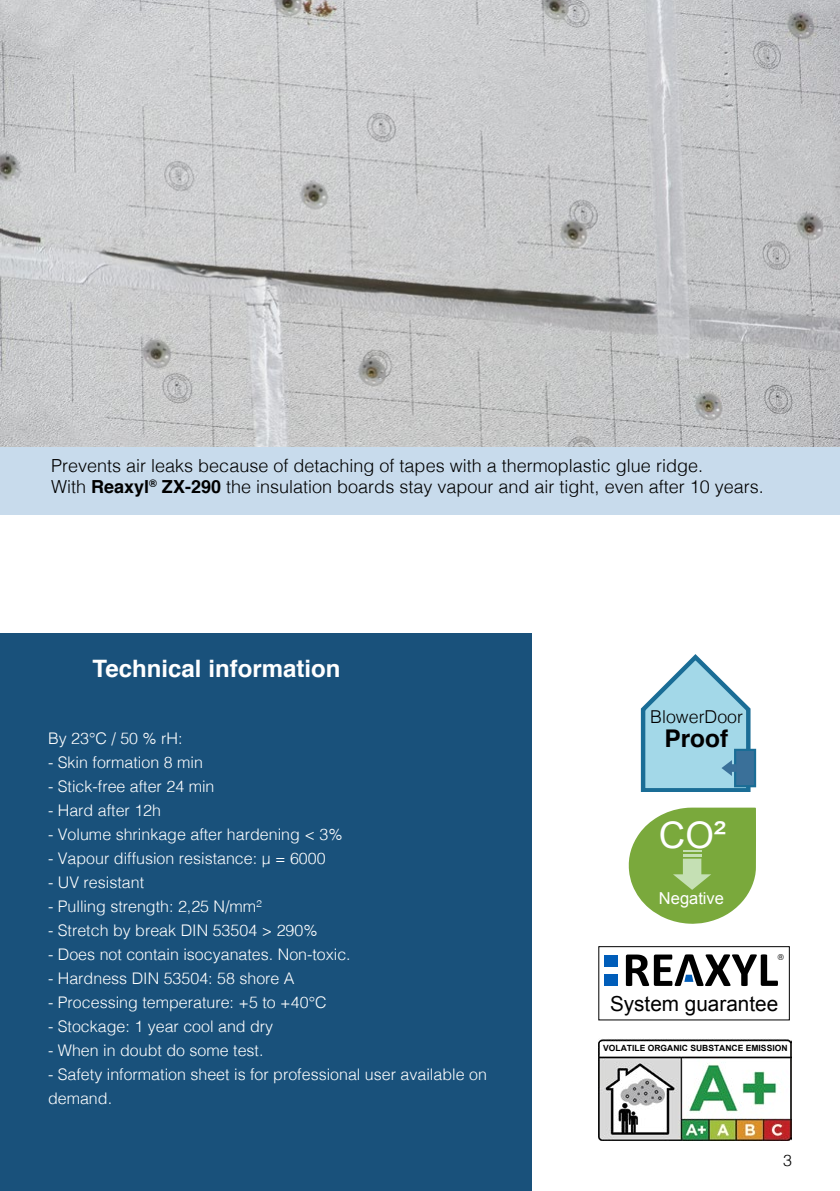
<style>
.page{position:relative;width:840px;height:1191px;background:#fff}
.page>*{position:absolute;margin:0;border:0;box-sizing:border-box;transform-origin:0 0}
.t1{font:36.6px "Arial";color:#fff}
.t2{font:700 24.4px "Helvetica";color:#000}
.reaxyl_doorlopend_te{font:700 24px "Helvetica";color:#fff}
.t3{font:20.6px "Arial";color:#000}
.reaxyl_doorlopend_te-2{font:300 18px "Helvetica";color:#000}
.t4{font:300 17.8px "Helvetica";color:#000}
.t5{font:16.4px "Arial";color:#fff}
.t6{font:300 16px/24px "Helvetica";color:#fff}
.reaxyl_doorlopend_te-3{font:300 16px "Helvetica";color:#000}
.t7{font:700 8.6px "Arial";color:#010101}
.t8{font:8.2px "Helvetica";color:#000}
.s1{font-weight:700}
</style>
<div class="page">
<div style="left:0;top:633px;width:531px;height:558px;background:#19517b"></div>
<svg style="left:625px;top:954px;width:152px;height:32px"></svg>
<div style="left:604px;top:955px;width:13px;height:11px;background:#005db9"></div>
<div style="left:604px;top:974px;width:13px;height:12px;background:#005db9"></div>
<div style="left:598px;top:946px;width:191px;height:74px;border:1px solid #000"></div>
<img style="left:598px;top:1038px;width:193px;height:102px">
<div style="left:600px;top:1042px;width:188px;height:13px;background:#fff"></div>
<svg style="left:628px;top:807px;width:127px;height:117px"></svg>
<div style="left:733px;top:749px;width:22px;height:38px;border:2px solid #1a6d96"></div>
<svg style="left:640px;top:654px;width:112px;height:137px"></svg>
<img style="left:0;top:0;width:839px;height:447px">
<div style="left:0;top:447px;width:839px;height:67px;background:#c8dbec"></div>
<p class="reaxyl_doorlopend_te-2" style="left:51px;top:450px;width:653px">Prevents air leaks because of detaching of tapes with a thermoplastic glue ridge.</p>
<p class="reaxyl_doorlopend_te-2" style="left:51px;top:471px;width:714px">With <span class="s1">Reaxyl</span><sup>®</sup> <span class="s1">ZX-290</span> the insulation boards stay vapour and air tight, even after 10 years.</p>
<p class="reaxyl_doorlopend_te" style="left:93px;top:649px;width:249px">Technical information</p>
<p class="t6" style="left:48px;top:725px;width:136px">By 23°C / 50 % rH:</p>
<p class="t6" style="left:48px;top:749px;width:156px">- Skin formation 8 min</p>
<p class="t6" style="left:48px;top:773px;width:168px">- Stick-free after 24 min</p>
<p class="t6" style="left:48px;top:797px;width:114px">- Hard after 12h</p>
<p class="t6" style="left:48px;top:821px;width:296px">- Volume shrinkage after hardening &lt; 3%</p>
<p class="t6" style="left:48px;top:845px;width:279px">- Vapour diffusion resistance: µ = 6000</p>
<p class="t6" style="left:48px;top:869px;width:98px">- UV resistant</p>
<p class="t6" style="left:48px;top:893px;width:215px">- Pulling strength: 2,25 N/mm²</p>
<p class="t6" style="left:48px;top:917px;width:271px">- Stretch by break DIN 53504 &gt; 290%</p>
<p class="t6" style="left:48px;top:941px;width:304px">- Does not contain isocyanates. Non-toxic.</p>
<p class="t6" style="left:48px;top:965px;width:248px">- Hardness DIN 53504: 58 shore A</p>
<p class="t6" style="left:48px;top:989px;width:280px">- Processing temperature: +5 to +40°C</p>
<p class="t6" style="left:48px;top:1013px;width:226px">- Stockage: 1 year cool and dry</p>
<p class="t6" style="left:48px;top:1037px;width:217px">- When in doubt do some test.</p>
<p class="t6" style="left:48px;top:1061px;width:440px">- Safety information sheet is for professional user available on demand.</p>
<p class="t4" style="left:650px;top:702px;width:94px">BlowerDoor</p>
<p class="t2" style="left:664px;top:719px;width:65px">Proof</p>
<p class="t1" style="left:658px;top:811px;width:69px">CO²</p>
<p class="t5" style="left:658px;top:888px;width:67px">Negative</p>
<p class="t8" style="left:777px;top:951px;width:8px">®</p>
<p class="t3" style="left:609px;top:990px;width:169px">System guarantee</p>
<p class="t7" style="left:603px;top:1042px;width:186px">VOLATILE ORGANIC SUBSTANCE EMISSION</p>
<p class="reaxyl_doorlopend_te-3" style="left:782px;top:1147px;width:10px">3</p>
</div>
